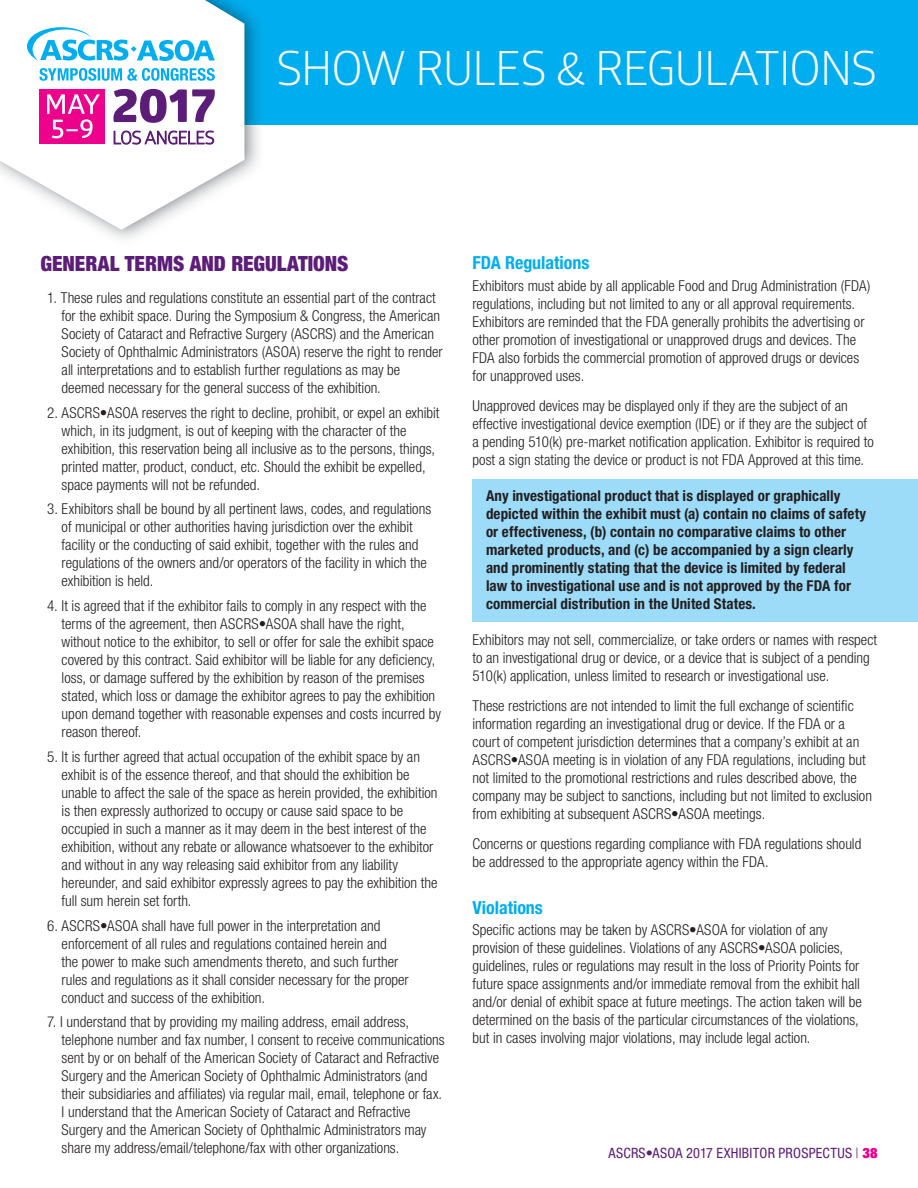
<style>
.page{position:relative;width:918px;height:1188px;background:#fff}
.page>*{position:absolute;margin:0;border:0;box-sizing:border-box;transform-origin:0 0}
.t1{font:47.25px "Glober";letter-spacing:-.035em;color:#fff}
.t2{font:900 condensed 21px "Helvetica Neue LT Std";color:#5c1d78}
.t3{font:700 condensed 18px "Helvetica Neue LT Std";letter-spacing:-.005em;color:#00aeef}
.t4{font:300 condensed 15px/18px "Helvetica Neue LT Std";color:#231f20}
.t5{font:700 condensed 15px/18px "Helvetica Neue LT Std";letter-spacing:.005em;color:#231f20}
.t6{font:condensed 14.25px "Helvetica Neue LT Std";letter-spacing:.015em;color:#5c1d78}
.s1{font-weight:300}
.s2{font-weight:900;color:#ec008c}
</style>
<div class="page">
<div style="left:0;top:0;width:918px;height:124px;background:#00aeef"></div>
<img style="left:103px;top:10px;width:160px;height:229px">
<svg style="left:0;top:0;width:244px;height:230px"></svg>
<div style="left:39px;top:89px;width:66px;height:55px;background:#ec008c"></div>
<svg style="left:39px;top:68px;width:176px;height:13px"></svg>
<svg style="left:27px;top:27px;width:188px;height:34px"></svg>
<svg style="left:113px;top:89px;width:102px;height:34px;background:#a886b7"></svg>
<svg style="left:47px;top:94px;width:53px;height:44px"></svg>
<svg style="left:113px;top:130px;width:101px;height:18px"></svg>
<div style="left:473px;top:480px;width:445px;height:142px;background:#9ddcf9"></div>
<h1 class="t1" style="left:276px;top:41px;width:603px">SHOW RULES &amp; REGULATIONS</h1>
<h2 class="t2" style="left:41px;top:252px;width:309px">GENERAL TERMS AND REGULATIONS</h2>
<p class="t4" style="left:62px;top:290px;width:382px;text-indent:-14px">1. These rules and regulations constitute an essential part of the contract for the exhibit space. During the Symposium &amp; Congress, the American Society of Cataract and Refractive Surgery (ASCRS) and the American Society of Ophthalmic Administrators (ASOA) reserve the right to render all interpretations and to establish further regulations as may be deemed necessary for the general success of the exhibition.</p>
<p class="t4" style="left:62px;top:405px;width:379px;text-indent:-14px">2. ASCRS•ASOA reserves the right to decline, prohibit, or expel an exhibit which, in its judgment, is out of keeping with the character of the exhibition, this reservation being all inclusive as to the persons, things, printed matter, product, conduct, etc. Should the exhibit be expelled, space payments will not be refunded.</p>
<p class="t4" style="left:62px;top:501px;width:371px;text-indent:-14px">3. Exhibitors shall be bound by all pertinent laws, codes, and regulations of municipal or other authorities having jurisdiction over the exhibit facility or the conducting of said exhibit, together with the rules and regulations of the owners and/or operators of the facility in which the exhibition is held.</p>
<p class="t4" style="left:62px;top:598px;width:381px;text-indent:-14px">4. It is agreed that if the exhibitor fails to comply in any respect with the terms of the agreement, then ASCRS•ASOA shall have the right, without notice to the exhibitor, to sell or offer for sale the exhibit space covered by this contract. Said exhibitor will be liable for any deficiency, loss, or damage suffered by the exhibition by reason of the premises stated, which loss or damage the exhibitor agrees to pay the exhibition upon demand together with reasonable expenses and costs incurred by reason thereof.</p>
<p class="t4" style="left:62px;top:749px;width:377px;text-indent:-14px">5. It is further agreed that actual occupation of the exhibit space by an exhibit is of the essence thereof, and that should the exhibition be unable to affect the sale of the space as herein provided, the exhibition is then expressly authorized to occupy or cause said space to be occupied in such a manner as it may deem in the best interest of the exhibition, without any rebate or allowance whatsoever to the exhibitor and without in any way releasing said exhibitor from any liability hereunder, and said exhibitor expressly agrees to pay the exhibition the full sum herein set forth.</p>
<p class="t4" style="left:62px;top:918px;width:349px;text-indent:-14px">6. ASCRS•ASOA shall have full power in the interpretation and enforcement of all rules and regulations contained herein and<br>the power to make such amendments thereto, and such further rules and regulations as it shall consider necessary for the proper conduct and success of the exhibition.</p>
<p class="t4" style="left:62px;top:1014px;width:385px;text-indent:-14px">7. I understand that by providing my mailing address, email address, telephone number and fax number, I consent to receive communications sent by or on behalf of the American Society of Cataract and Refractive Surgery and the American Society of Ophthalmic Administrators (and their subsidiaries and affiliates) via regular mail, email, telephone or fax.<br>I understand that the American Society of Cataract and Refractive Surgery and the American Society of Ophthalmic Administrators may share my address/email/telephone/fax with other organizations.</p>
<p class="t3" style="left:473px;top:256px;width:118px">FDA Regulations</p>
<p class="t4" style="left:473px;top:278px;width:400px">Exhibitors must abide by all applicable Food and Drug Administration (FDA) regulations, including but not limited to any or all approval requirements.<br>Exhibitors are reminded that the FDA generally prohibits the advertising or other promotion of investigational or unapproved drugs and devices. The FDA also forbids the commercial promotion of approved drugs or devices for unapproved uses.</p>
<p class="t4" style="left:473px;top:398px;width:403px">Unapproved devices may be displayed only if they are the subject of an effective investigational device exemption (IDE) or if they are the subject of a pending 510(k) pre-market notification application. Exhibitor is required to post a sign stating the device or product is not FDA Approved at this time.</p>
<p class="t5" style="left:486px;top:488px;width:382px">Any investigational product that is displayed or graphically depicted within the exhibit must (a) contain no claims of safety or effectiveness, (b) contain no comparative claims to other marketed products, and (c) be accompanied by a sign clearly and prominently stating that the device is limited by federal law to investigational use and is not approved by the FDA for commercial distribution in the United States.</p>
<p class="t4" style="left:473px;top:632px;width:406px">Exhibitors may not sell, commercialize, or take orders or names with respect to an investigational drug or device, or a device that is subject of a pending<br>510(k) application, unless limited to research or investigational use.</p>
<p class="t4" style="left:473px;top:698px;width:401px">These restrictions are not intended to limit the full exchange of scientific information regarding an investigational drug or device. If the FDA or a court of competent jurisdiction determines that a company’s exhibit at an ASCRS•ASOA meeting is in violation of any FDA regulations, including but not limited to the promotional restrictions and rules described above, the company may be subject to sanctions, including but not limited to exclusion from exhibiting at subsequent ASCRS•ASOA meetings.</p>
<p class="t4" style="left:473px;top:836px;width:390px">Concerns or questions regarding compliance with FDA regulations should be addressed to the appropriate agency within the FDA.</p>
<p class="t3" style="left:473px;top:901px;width:72px">Violations</p>
<p class="t4" style="left:473px;top:922px;width:391px">Specific actions may be taken by ASCRS•ASOA for violation of any provision of these guidelines. Violations of any ASCRS•ASOA policies, guidelines, rules or regulations may result in the loss of Priority Points for future space assignments and/or immediate removal from the exhibit hall and/or denial of exhibit space at future meetings. The action taken will be determined on the basis of the particular circumstances of the violations, but in cases involving major violations, may include legal action.</p>
<p class="t6" style="left:608px;top:1144px;width:271px">ASCRS•ASOA 2017 EXHIBITOR PROSPECTUS <span class="s1">|</span> <span class="s2">38</span></p>
</div>
